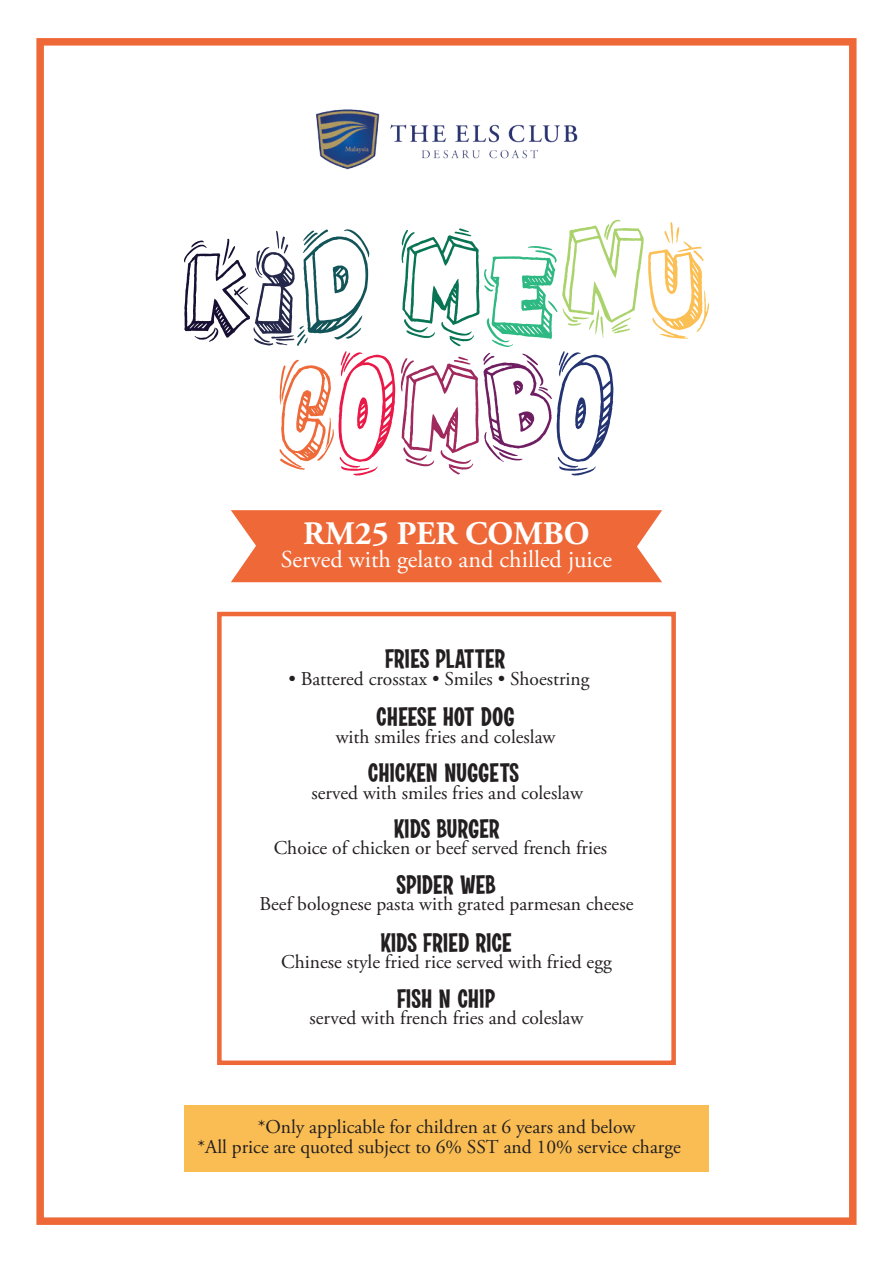
<style>
.page{position:relative;width:893px;height:1263px;background:#fff}
.page>*{position:absolute;margin:0;border:0;box-sizing:border-box;transform-origin:0 0}
.t1{font:700 32.85px "Adobe Garamond Pro";color:#fff}
.t2{font:27px "dumadi";letter-spacing:.015em;color:#231f20}
.t3{font:24.3px "Adobe Garamond Pro";color:#fff}
.t4{font:19.5px/19.5px "Adobe Garamond Pro";color:#231f20}
</style>
<div class="page">
<div style="left:36px;top:38px;width:820px;height:1187px;border:8px solid #ef6837"></div>
<svg style="left:184px;top:220px;width:525px;height:255px"></svg>
<img style="left:316px;top:109px;width:262px;height:61px">
<svg style="left:231px;top:510px;width:431px;height:72px;background:#ef7143"></svg>
<div style="left:184px;top:1105px;width:524px;height:67px;background:#f9bd54"></div>
<div style="left:217px;top:612px;width:459px;height:453px;border:4px solid #ef6837"></div>
<h1 class="t1" style="left:303px;top:514px;width:288px">RM25 PER COMBO</h1>
<p class="t3" style="left:281px;top:545px;width:333px">Served with gelato and chilled juice</p>
<h2 class="t2" style="left:385px;top:646px;width:122px">FRIES PLATTER</h2>
<p class="t4" style="left:288px;top:670px;width:303px">• Battered crosstax • Smiles • Shoestring</p>
<h2 class="t2" style="left:377px;top:704px;width:139px">CHEESE HOT DOG</h2>
<p class="t4" style="left:336px;top:727px;width:221px">with smiles fries and coleslaw</p>
<h2 class="t2" style="left:369px;top:760px;width:152px">CHICKEN NUGGETS</h2>
<p class="t4" style="left:311px;top:784px;width:273px">served with smiles fries and coleslaw</p>
<h2 class="t2" style="left:394px;top:815px;width:107px">KIDS BURGER</h2>
<p class="t4" style="left:274px;top:839px;width:335px">Choice of chicken or beef served french fries</p>
<h2 class="t2" style="left:397px;top:872px;width:101px">SPIDER WEB</h2>
<p class="t4" style="left:260px;top:895px;width:375px">Beef bolognese pasta with grated parmesan cheese</p>
<h2 class="t2" style="left:381px;top:929px;width:132px">KIDS FRIED RICE</h2>
<p class="t4" style="left:281px;top:953px;width:332px">Chinese style fried rice served with fried egg</p>
<h2 class="t2" style="left:397px;top:986px;width:100px">FISH N CHIP</h2>
<p class="t4" style="left:310px;top:1009px;width:275px">served with french fries and coleslaw</p>
<p class="t4" style="left:198px;top:1118px;width:485px;text-indent:60px">*Only applicable for children at 6 years and below<br>*All price are quoted subject to 6% SST and 10% service charge</p>
</div>
